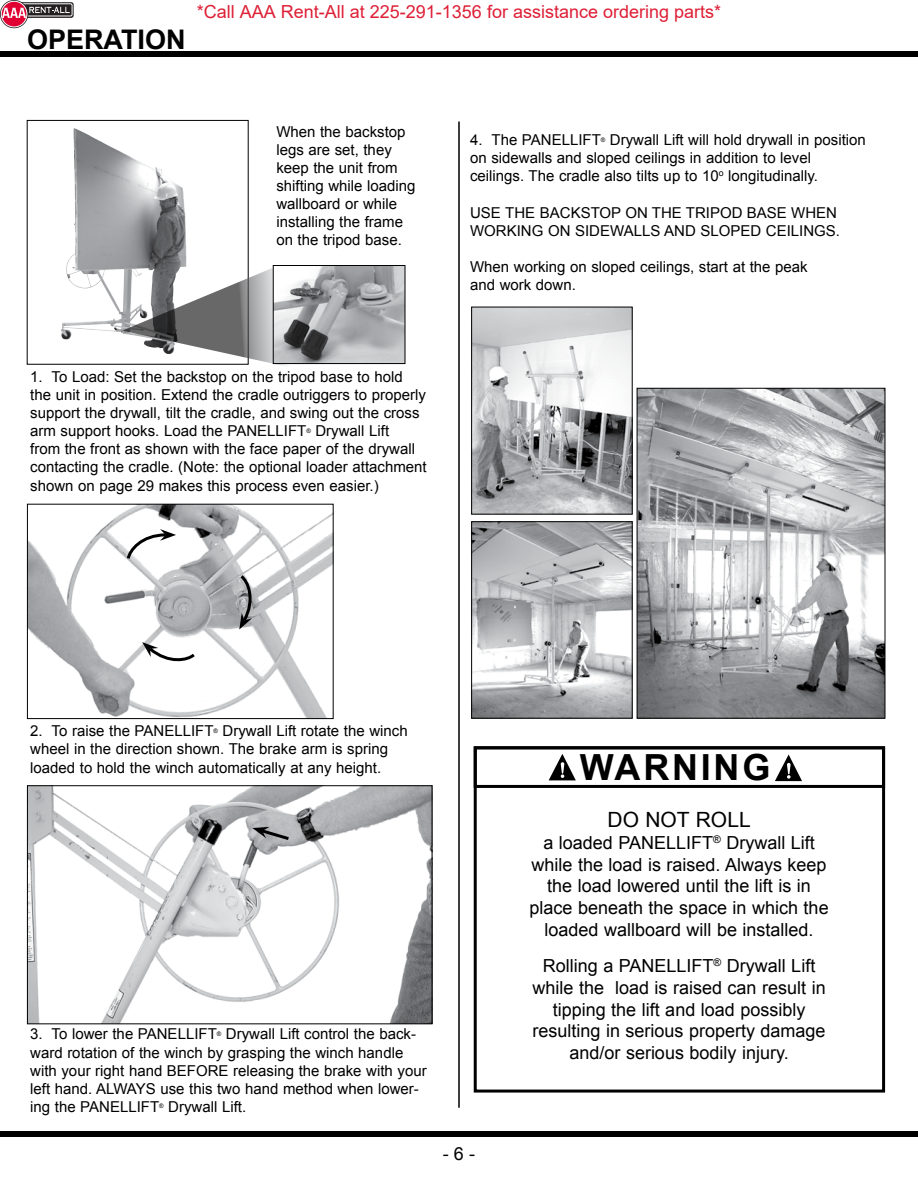
<style>
.page{position:relative;width:918px;height:1188px;background:#fff}
.page>*{position:absolute;margin:0;border:0;box-sizing:border-box;transform-origin:0 0}
.t1{font:700 36px "Arial";letter-spacing:.075em;color:#000}
.t2{font:700 27px "Arial";color:#000}
.t3{font:21px "Arial";color:#000}
.t4{font:18px/21.8px "Arial";color:#000;text-align:center}
.t5{font:18px "Arial";color:#de1f36}
.t6{font:15px/18px "Arial";color:#000}
.t7{font:6.15px "Arial";color:#000}
</style>
<div class="page">
<div style="left:0;top:51px;width:918px;height:6px;background:#000"></div>
<svg style="left:636px;top:388px;width:250px;height:331px;background:#acaeb0"></svg>
<svg style="left:471px;top:521px;width:162px;height:198px;background:#b5b7b8"></svg>
<svg style="left:471px;top:306px;width:162px;height:209px"></svg>
<hr style="left:458px;top:122px;width:2px;height:986px;background:#000">
<svg style="left:27px;top:120px;width:222px;height:245px"></svg>
<svg style="left:27px;top:504px;width:307px;height:215px"></svg>
<svg style="left:27px;top:785px;width:405px;height:239px"></svg>
<svg style="left:252px;top:827px;width:40px;height:15px"></svg>
<svg style="left:125px;top:529px;width:51px;height:33px"></svg>
<svg style="left:237px;top:572px;width:19px;height:58px"></svg>
<svg style="left:142px;top:642px;width:56px;height:22px"></svg>
<svg style="left:122px;top:261px;width:283px;height:105px"></svg>
<div style="left:0;top:1131px;width:918px;height:6px;background:#000"></div>
<svg style="left:473px;top:789px;width:413px;height:304px"></svg>
<svg style="left:473px;top:746px;width:413px;height:43px"></svg>
<svg style="left:18px;top:2px;width:56px;height:16px"></svg>
<div style="left:19px;top:4px;width:53px;height:12px;border:1px solid #fff;border-radius:2px"></div>
<div style="left:0;top:0;width:28px;height:28px;border:3px solid #231f20;border-radius:50%"></div>
<svg style="left:1px;top:1px;width:26px;height:26px"></svg>
<div style="left:1px;top:1px;width:26px;height:26px;border:1px solid #fff;border-radius:50%"></div>
<svg style="left:2px;top:7px;width:72px;height:22px"></svg>
<h2 class="t2" style="left:27px;top:22px;width:160px">OPERATION</h2>
<p class="t5" style="left:197px;top:-1px;width:526px">*Call AAA Rent-All at 225-291-1356 for assistance ordering parts*</p>
<p class="t6" style="left:276px;top:123px;width:141px">When the backstop legs are set, they keep the unit from shifting while loading wallboard or while installing the frame on the tripod base.</p>
<p class="t6" style="left:470px;top:131px;width:397px;text-indent:140px">Drywall Lift will hold drywall in position on sidewalls and sloped ceilings in addition to level ceilings. The cradle also tilts up to 10<sup>o</sup> longitudinally.</p>
<p class="t6" style="left:470px;top:204px;width:371px">USE TH E BACKSTOP ON TH E TRIPOD BASE WH EN<br>WORKING ON SIDEWALLS AND SLOPED CEILINGS.</p>
<p class="t6" style="left:470px;top:258px;width:339px">When working on sloped ceilings, start at the peak and work down.</p>
<p class="t6" style="left:470px;top:131px;width:132px">4. The PANELLIFT</p>
<p class="t7" style="left:601px;top:136px;width:6px">®</p>
<p class="t6" style="left:30px;top:368px;width:397px">1. To Load: Set the backstop on the tripod base to hold the unit in position. Extend the cradle outriggers to properly support the drywall, tilt the cradle, and swing out the cross arm support hooks. Load the PANELLIFT</p>
<p class="t6" style="left:30px;top:422px;width:398px;text-indent:285px">Drywall Lift<br>from the front as shown with the face paper of the drywall contacting the cradle. (Note: the optional loader attachment shown on page 29 makes this process even easier.)</p>
<p class="t7" style="left:306px;top:427px;width:6px">®</p>
<p class="t6" style="left:30px;top:722px;width:379px;text-indent:192px">Drywall Lift rotate the winch wheel in the direction shown. The brake arm is spring loaded to hold the winch automatically at any height.</p>
<p class="t6" style="left:30px;top:722px;width:185px">2. To raise the PANELLIFT</p>
<p class="t7" style="left:214px;top:727px;width:6px">®</p>
<p class="t6" style="left:30px;top:1025px;width:398px;text-indent:196px">Drywall Lift control the back&shy;ward rotation of the winch by grasping the winch handle with your right hand BEFORE releasing the brake with your left hand. ALWAYS use this two hand method when lower&shy;ing the PANELLIFT</p>
<p class="t6" style="left:30px;top:1025px;width:188px">3. To lower the PANELLIFT</p>
<p class="t7" style="left:217px;top:1030px;width:6px">®</p>
<p class="t7" style="left:159px;top:1102px;width:6px">®</p>
<p class="t6" style="left:168px;top:1098px;width:79px">Drywall Lift.</p>
<p class="t4" style="left:443px;top:1143px;width:34px">- 6 -</p>
<h1 class="t1" style="left:580px;top:744px;width:192px">WARNING</h1>
<h3 class="t3" style="left:608px;top:806px;width:145px">DO NOT ROLL</h3>
<p class="t4" style="left:529px;top:832px;width:301px">a loaded PANELLIFT<sup>®</sup> Drywall Lift while the load is raised. Always keep the load lowered until the lift is in place beneath the space in which the loaded wallboard will be installed.</p>
<p class="t4" style="left:533px;top:955px;width:295px">Rolling a PANELLIFT<sup>®</sup> Drywall Lift while the load is raised can result in tipping the lift and load possibly resulting in serious property damage and/or serious bodily injury.</p>
</div>
